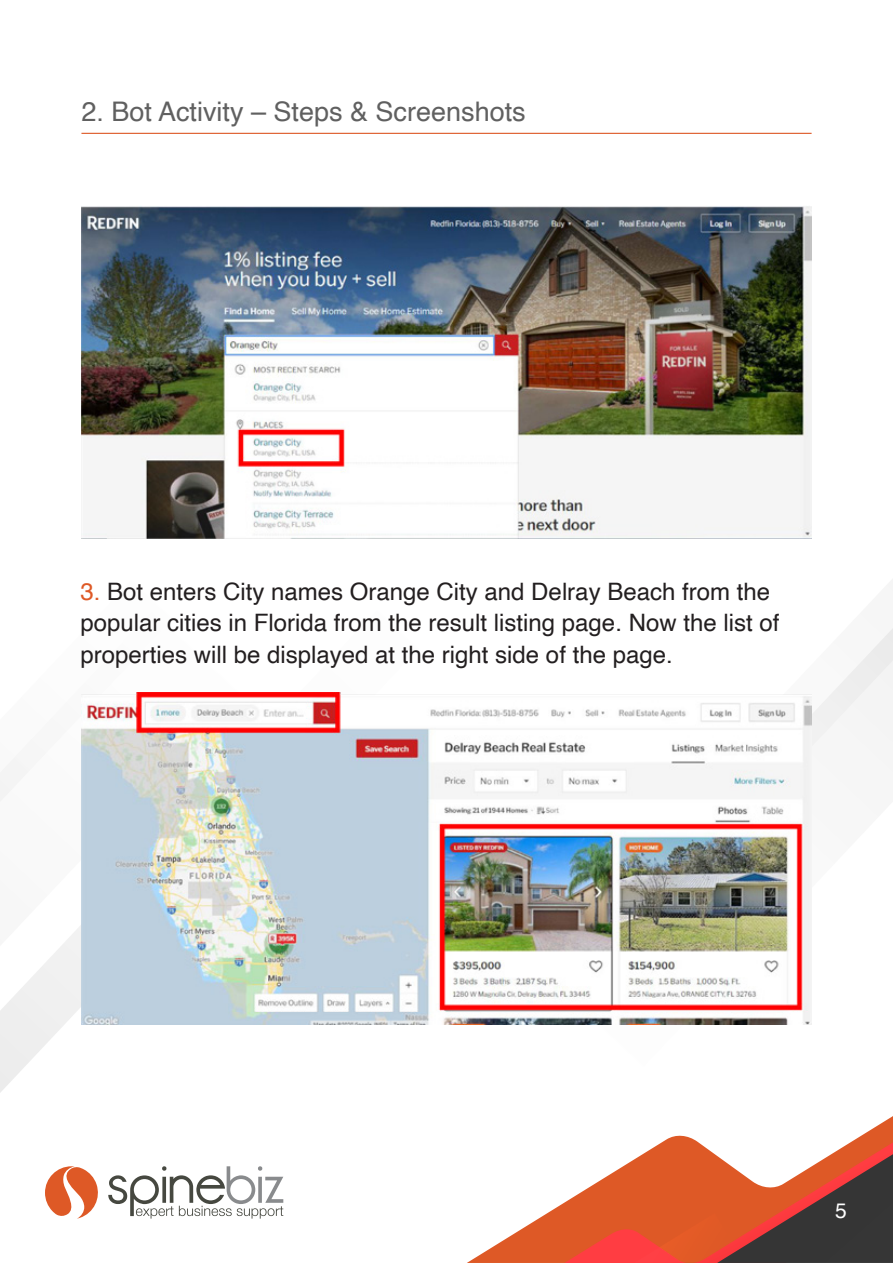
<style>
.page{position:relative;width:893px;height:1263px;background:#fff}
.page>*{position:absolute;margin:0;border:0;box-sizing:border-box;transform-origin:0 0}
.t1{font:27px "Helvetica";color:#606060}
.t2{font:24px/31.2px "Helvetica";color:#231f20}
.t3{font:21px "Helvetica";color:#fff}
.s1{color:#de5926}
</style>
<div class="page">
<svg style="left:467px;top:1116px;width:426px;height:147px"></svg>
<svg style="left:504px;top:1142px;width:389px;height:121px"></svg>
<svg style="left:645px;top:538px;width:248px;height:208px"></svg>
<svg style="left:0;top:758px;width:81px;height:327px"></svg>
<svg style="left:108px;top:1166px;width:175px;height:52px"></svg>
<svg style="left:45px;top:1166px;width:53px;height:52px"></svg>
<img style="left:81px;top:206px;width:731px;height:332px">
<img style="left:81px;top:692px;width:731px;height:333px">
<hr style="left:81px;top:133px;width:731px;height:1px;background:#de5926">
<p class="t1" style="left:81px;top:91px;width:446px">2. Bot Activity – Steps &amp; Screenshots</p>
<p class="t2" style="left:80px;top:577px;width:700px"><span class="s1">3.</span> Bot enters City names Orange City and Delray Beach from the popular cities in Florida from the result listing page. Now the list of properties will be displayed at the right side of the page.</p>
<p class="t3" style="left:835px;top:1194px;width:13px">5</p>
</div>
